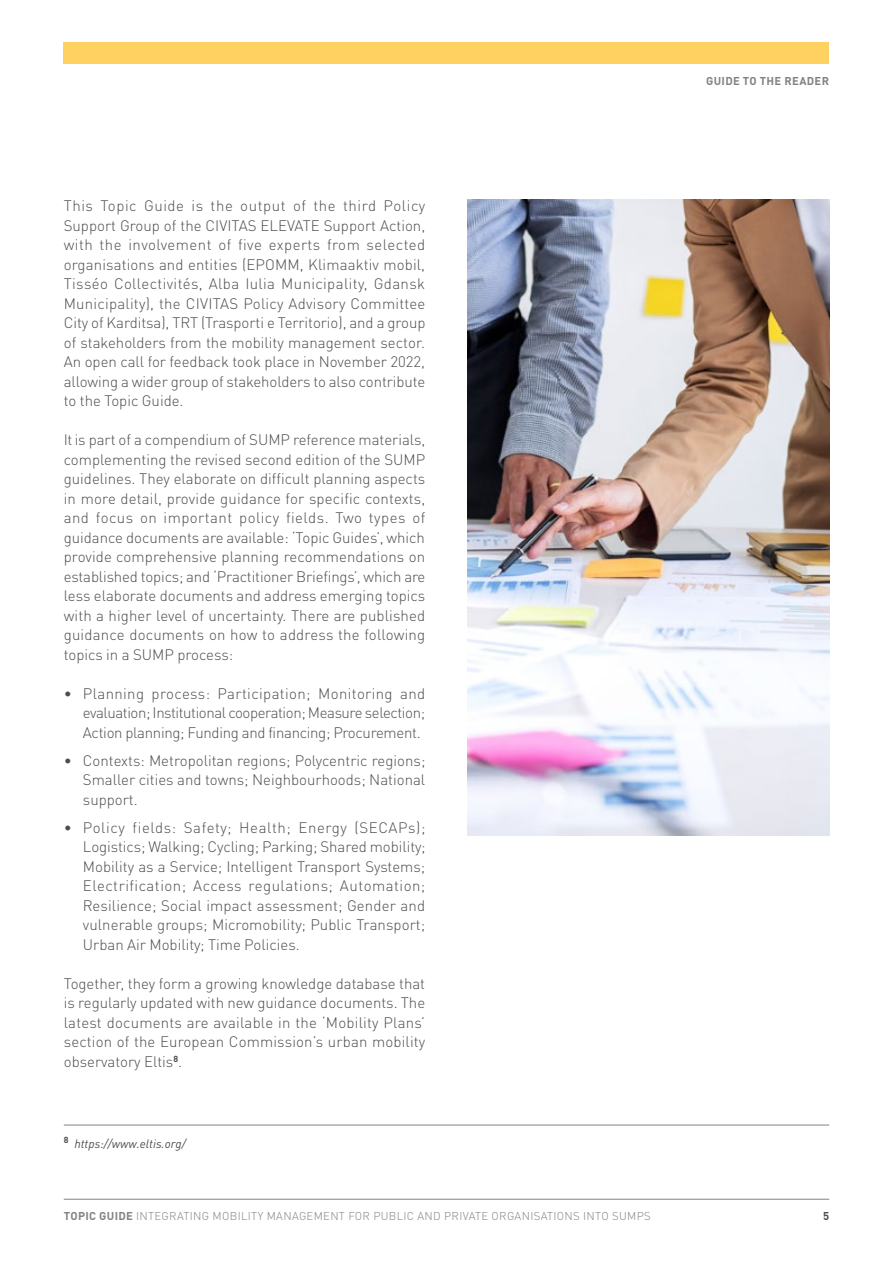
<style>
.page{position:relative;width:893px;height:1263px;background:#fff}
.page>*{position:absolute;margin:0;border:0;box-sizing:border-box;transform-origin:0 0}
.t1{font:300 15px/19.5px "DIN Pro";color:#4d4d4f;text-align:justify}
.t2{font:italic 12px "DIN";color:#4d4d4f}
.t3{font:300 11.25px "DIN Pro";letter-spacing:.03em;color:#808285}
.t4{font:700 11.25px "DIN Pro";letter-spacing:.03em;color:#808285}
.t5{font:700 11.25px "DIN Pro";color:#4d4d4f}
.s1{font-weight:700}
</style>
<div class="page">
<hr style="left:64px;top:1199px;width:765px;height:1px;background:#808285">
<div style="left:64px;top:43px;width:765px;height:21px;background:#ffd160"></div>
<img style="left:468px;top:200px;width:361px;height:636px">
<hr style="left:64px;top:1125px;width:765px;height:1px;background:#808285">
<p class="t1" style="left:64px;top:195px;width:363px">This Topic Guide is the output of the third Policy Support Group of the CIVITAS ELEVATE Support Action, with the involvement of five experts from selected organisations and entities (EPOMM, Klimaaktiv mobil, Tisséo Collectivités, Alba Iulia Municipality, Gdansk Municipality), the CIVITAS Policy Advisory Committee City of Karditsa), TRT (Trasporti e Territorio), and a group of stakeholders from the mobility management sector.<br>An open call for feedback took place in November 2022, allowing a wider group of stakeholders to also contribute to the Topic Guide.</p>
<p class="t1" style="left:64px;top:429px;width:363px">It is part of a compendium of SUMP reference materials, complementing the revised second edition of the SUMP guidelines. They elaborate on difficult planning aspects in more detail, provide guidance for specific contexts, and focus on important policy fields. Two types of guidance documents are available: ‘Topic Guides’, which provide comprehensive planning recommendations on established topics; and ‘Practitioner Briefings’, which are less elaborate documents and address emerging topics with a higher level of uncertainty. There are published guidance documents on how to address the following topics in a SUMP process:</p>
<p class="t1" style="left:83px;top:682px;width:344px;text-indent:-19px">• Planning process: Participation; Monitoring and evaluation; Institutional cooperation; Measure selection; Action planning; Funding and financing; Procurement.</p>
<p class="t1" style="left:83px;top:749px;width:344px;text-indent:-19px">• Contexts: Metropolitan regions; Polycentric regions; Smaller cities and towns; Neighbourhoods; National support.</p>
<p class="t1" style="left:83px;top:816px;width:344px;text-indent:-19px">• Policy fields: Safety; Health; Energy (SECAPs); Logistics; Walking; Cycling; Parking; Shared mobility; Mobility as a Service; Intelligent Transport Systems; Electrification; Access regulations; Automation; Resilience; Social impact assessment; Gender and vulnerable groups; Micromobility; Public Transport; Urban Air Mobility; Time Policies.</p>
<p class="t1" style="left:64px;top:972px;width:363px">Together, they form a growing knowledge database that is regularly updated with new guidance documents. The latest documents are available in the ‘Mobility Plans’ section of the European Commission’s urban mobility observatory Eltis<sup>8</sup>.</p>
<p class="t2" style="left:64px;top:1136px;width:124px"><sup>8</sup> https://www.eltis.org/</p>
<p class="t4" style="left:706px;top:72px;width:124px">GUIDE TO THE READER</p>
<p class="t3" style="left:64px;top:1208px;width:588px"><span class="s1">TOPIC GUIDE</span> INTEGRATING MOBILITY MANAGEMENT FOR PUBLIC AND PRIVATE ORGANISATIONS INTO SUMPS</p>
<p class="t5" style="left:823px;top:1207px;width:8px">5</p>
</div>
